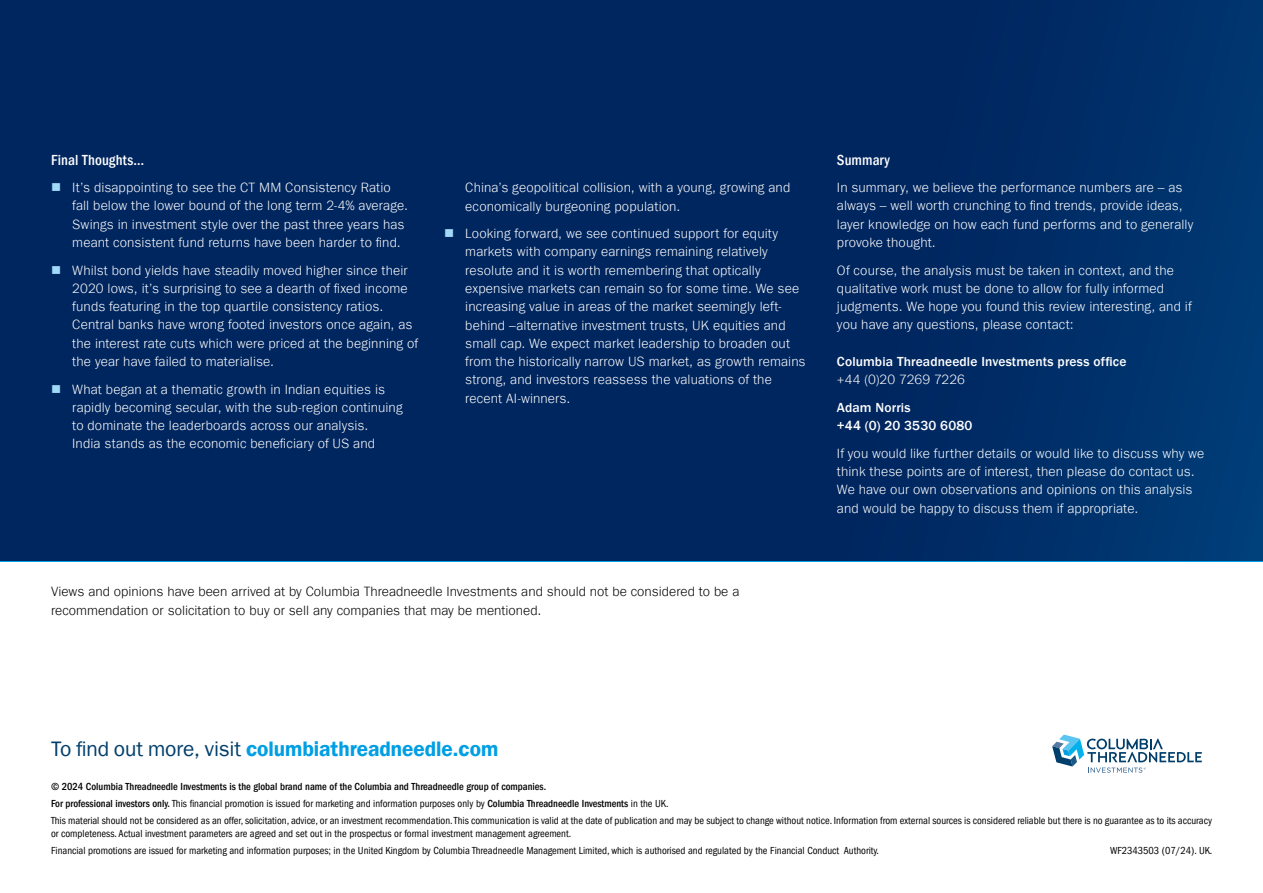
<style>
.page{position:relative;width:1263px;height:893px;background:#fff}
.page>*{position:absolute;margin:0;border:0;box-sizing:border-box;transform-origin:0 0}
.t1{font:21px "ITC Frank Gofor Ameriprise Dm";color:#009fe3}
.t2{font:500 condensed 15px "ITC Frank Gofor Ameriprise";letter-spacing:.005em;color:#fff}
.t3{font:300 13.5px/18.3px "ITC Frank Gofor Ameriprise";letter-spacing:.01em;color:#fff}
.t4{font:300 13.5px/18.3px "ITC Frank Gofor Ameriprise";color:#000}
.t5{font:500 13.5px/18.3px "ITC Frank Gofor Ameriprise";letter-spacing:.01em;color:#fff}
.t6{font:condensed 10.5px/17px "ITC Frank Gofor Ameriprise";color:#000}
.s1{color:#a1daf8}
.s2{font-family:"ITC Frank Gofor Ameriprise";color:#003e6b}
.s3{font-weight:500}
</style>
<div class="page">
<div style="left:0;top:0;width:1263px;height:561px;background:linear-gradient(to right,#00225b,#002f69)"></div>
<svg style="left:1052px;top:734px;width:150px;height:39px"></svg>
<p class="t2" style="left:51px;top:151px;width:95px">Final Thoughts…</p>
<p class="t3" style="left:72px;top:179px;width:337px;text-indent:-21px"><span class="s1">■</span> It’s disappointing to see the CT MM Consistency Ratio fall below the lower bound of the long term 2-4% average.<br>Swings in investment style over the past three years has meant consistent fund returns have been harder to find.</p>
<p class="t3" style="left:72px;top:261px;width:347px;text-indent:-21px"><span class="s1">■</span> Whilst bond yields have steadily moved higher since their 2020 lows, it’s surprising to see a dearth of fixed income funds featuring in the top quartile consistency ratios.<br>Central banks have wrong footed investors once again, as the interest rate cuts which were priced at the beginning of the year have failed to materialise.</p>
<p class="t3" style="left:72px;top:380px;width:332px;text-indent:-21px"><span class="s1">■</span> What began at a thematic growth in Indian equities is rapidly becoming secular, with the sub-region continuing to dominate the leaderboards across our analysis.<br>India stands as the economic beneficiary of US and</p>
<p class="t3" style="left:465px;top:179px;width:327px">China’s geopolitical collision, with a young, growing and economically burgeoning population.</p>
<p class="t3" style="left:465px;top:224px;width:342px;text-indent:-21px"><span class="s1">■</span> Looking forward, we see continued support for equity markets with company earnings remaining relatively resolute and it is worth remembering that optically expensive markets can remain so for some time. We see increasing value in areas of the market seemingly left&shy;behind –alternative investment trusts, UK equities and small cap. We expect market leadership to broaden out from the historically narrow US market, as growth remains strong, and investors reassess the valuations of the recent AI-winners.</p>
<p class="t4" style="left:51px;top:583px;width:690px">Views and opinions have been arrived at by Columbia Threadneedle Investments and should not be considered to be a recommendation or solicitation to buy or sell any companies that may be mentioned.</p>
<p class="t2" style="left:837px;top:151px;width:54px">Summary</p>
<p class="t3" style="left:837px;top:179px;width:358px">In summary, we believe the performance numbers are – as always – well worth crunching to find trends, provide ideas, layer knowledge on how each fund performs and to generally provoke thought.</p>
<p class="t3" style="left:837px;top:261px;width:356px">Of course, the analysis must be taken in context, and the qualitative work must be done to allow for fully informed judgments. We hope you found this review interesting, and if you have any questions, please contact:</p>
<p class="t5" style="left:837px;top:353px;width:291px">Columbia Threadneedle Investments press office</p>
<p class="t3" style="left:837px;top:371px;width:129px">+44 (0)20 7269 7226</p>
<p class="t5" style="left:837px;top:398px;width:137px">Adam Norris<br>+44 (0) 20 3530 6080</p>
<p class="t3" style="left:837px;top:444px;width:369px">If you would like further details or would like to discuss why we think these points are of interest, then please do contact us.<br>We have our own observations and opinions on this analysis and would be happy to discuss them if appropriate.</p>
<h1 class="t1" style="left:51px;top:737px;width:449px"><span class="s2">To find out more, visit</span> columbiathreadneedle.com</h1>
<p class="t6" style="left:51px;top:778px;width:1162px"><span class="s3">© 2024 Columbia Threadneedle Investments is the global brand name of the Columbia and Threadneedle group of companies.<br>For professional investors only.</span> This financial promotion is issued for marketing and information purposes only by <span class="s3">Columbia Threadneedle Investments</span> in the UK.<br>This material should not be considered as an offer, solicitation, advice, or an investment recommendation. This communication is valid at the date of publication and may be subject to change without notice. Information from external sources is considered reliable but there is no guarantee as to its accuracy</p>
<p class="t6" style="left:51px;top:825px;width:829px">or completeness. Actual investment parameters are agreed and set out in the prospectus or formal investment management agreement.<br>Financial promotions are issued for marketing and information purposes; in the United Kingdom by Columbia Threadneedle Management Limited, which is authorised and regulated by the Financial Conduct Authority.</p>
<p class="t6" style="left:1110px;top:842px;width:104px">WF2343503 (07/24). UK.</p>
</div>
